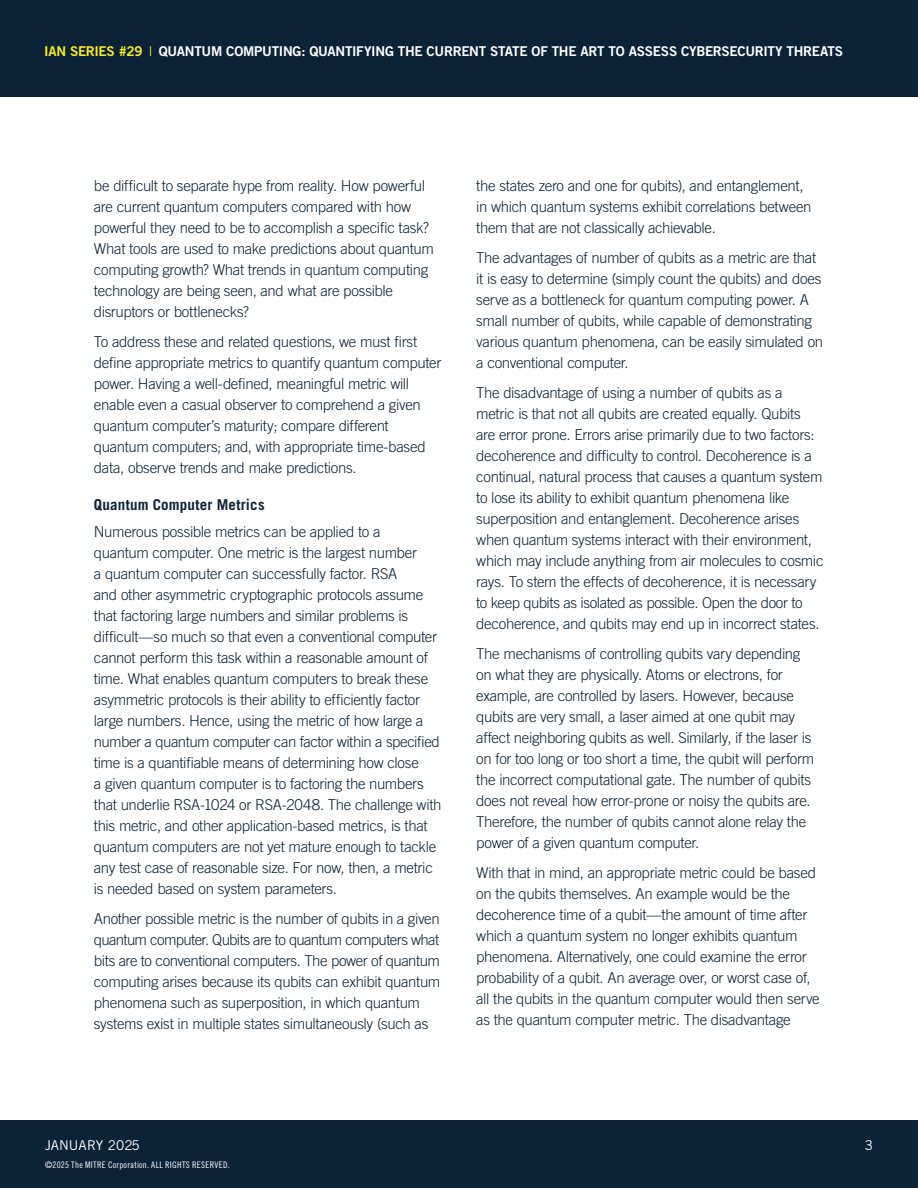
<style>
.page{position:relative;width:918px;height:1188px;background:#fff}
.page>*{position:absolute;margin:0;border:0;box-sizing:border-box;transform-origin:0 0}
.t1{font:300 15px/21px "Trade Gothic LT Pro";letter-spacing:-.02em;color:#0c2337}
.t2{font:700 15px "Trade Gothic LT Pro";letter-spacing:.01em;color:#0c2337}
.t3{font:13.5px "Trade Gothic LT Pro Bd 2";letter-spacing:-.02em;color:#fff}
.t4{font:13.5px "Trade Gothic LT Pro";letter-spacing:-.005em;color:#fff}
.t5{font:9px "Trade Gothic LT Pro Cn 18";letter-spacing:.03em;color:#fff}
.s1{color:#faed24}
.s2{font-family:"Trade Gothic LT Pro Cn 18";color:#faed24}
</style>
<div class="page">
<div style="left:0;top:1120px;width:918px;height:68px;background:#0c2337"></div>
<div style="left:0;top:0;width:918px;height:97px;background:#0c2337"></div>
<p class="t3" style="left:44px;top:43px;width:800px"><span class="s1">IAN SERIES #29</span> <span class="s2">|</span> QUANTUM COMPUTING: QUANTIFYING THE CURRENT STATE OF THE ART TO ASSESS CYBERSECURITY THREATS</p>
<p class="t1" style="left:94px;top:175px;width:341px">be diffcult to separate hype from reality. How powerful are current quantum computers compared with how powerful they need to be to accomplish a specifc task?<br>What tools are used to make predictions about quantum computing growth? What trends in quantum computing technology are being seen, and what are possible disruptors or bottlenecks?</p>
<p class="t1" style="left:94px;top:331px;width:349px">To address these and related questions, we must frst defne appropriate metrics to quantify quantum computer power. Having a well-defned, meaningful metric will enable even a casual observer to comprehend a given quantum computer’s maturity; compare different quantum computers; and, with appropriate time-based data, observe trends and make predictions.</p>
<p class="t2" style="left:94px;top:495px;width:172px">Quantum Computer Metrics</p>
<p class="t1" style="left:94px;top:521px;width:349px">Numerous possible metrics can be applied to a<br>quantum computer. One metric is the largest number<br>a quantum computer can successfully factor. RSA<br>and other asymmetric cryptographic protocols assume that factoring large numbers and similar problems is diffcult—so much so that even a conventional computer cannot perform this task within a reasonable amount of time. What enables quantum computers to break these asymmetric protocols is their ability to effciently factor large numbers. Hence, using the metric of how large a number a quantum computer can factor within a specifed time is a quantifable means of determining how close<br>a given quantum computer is to factoring the numbers that underlie RSA-1024 or RSA-2048. The challenge with this metric, and other application-based metrics, is that quantum computers are not yet mature enough to tackle any test case of reasonable size. For now, then, a metric is needed based on system parameters.</p>
<p class="t1" style="left:94px;top:908px;width:348px">Another possible metric is the number of qubits in a given quantum computer. Qubits are to quantum computers what bits are to conventional computers. The power of quantum computing arises because its qubits can exhibit quantum phenomena such as superposition, in which quantum systems exist in multiple states simultaneously (such as</p>
<p class="t1" style="left:476px;top:175px;width:337px">the states zero and one for qubits), and entanglement, in which quantum systems exhibit correlations between them that are not classically achievable.</p>
<p class="t1" style="left:476px;top:247px;width:348px">The advantages of number of qubits as a metric are that it is easy to determine (simply count the qubits) and does serve as a bottleneck for quantum computing power. A small number of qubits, while capable of demonstrating various quantum phenomena, can be easily simulated on a conventional computer.</p>
<p class="t1" style="left:476px;top:382px;width:349px">The disadvantage of using a number of qubits as a metric is that not all qubits are created equally. Qubits are error prone. Errors arise primarily due to two factors: decoherence and diffculty to control. Decoherence is a continual, natural process that causes a quantum system to lose its ability to exhibit quantum phenomena like superposition and entanglement. Decoherence arises when quantum systems interact with their environment, which may include anything from air molecules to cosmic rays. To stem the effects of decoherence, it is necessary to keep qubits as isolated as possible. Open the door to decoherence, and qubits may end up in incorrect states.</p>
<p class="t1" style="left:476px;top:643px;width:340px">The mechanisms of controlling qubits vary depending on what they are physically. Atoms or electrons, for example, are controlled by lasers. However, because qubits are very small, a laser aimed at one qubit may affect neighboring qubits as well. Similarly, if the laser is on for too long or too short a time, the qubit will perform the incorrect computational gate. The number of qubits does not reveal how error-prone or noisy the qubits are.<br>Therefore, the number of qubits cannot alone relay the power of a given quantum computer.</p>
<p class="t1" style="left:476px;top:862px;width:345px">With that in mind, an appropriate metric could be based on the qubits themselves. An example would be the decoherence time of a qubit—the amount of time after which a quantum system no longer exhibits quantum phenomena. Alternatively, one could examine the error probability of a qubit. An average over, or worst case of, all the qubits in the quantum computer would then serve as the quantum computer metric. The disadvantage</p>
<p class="t4" style="left:45px;top:1137px;width:96px">JANUARY 2025</p>
<p class="t4" style="left:865px;top:1137px;width:10px">3</p>
<p class="t5" style="left:45px;top:1159px;width:186px">©2025 The MITRE Corporation. ALL RIGHTS RESERVED.</p>
</div>
